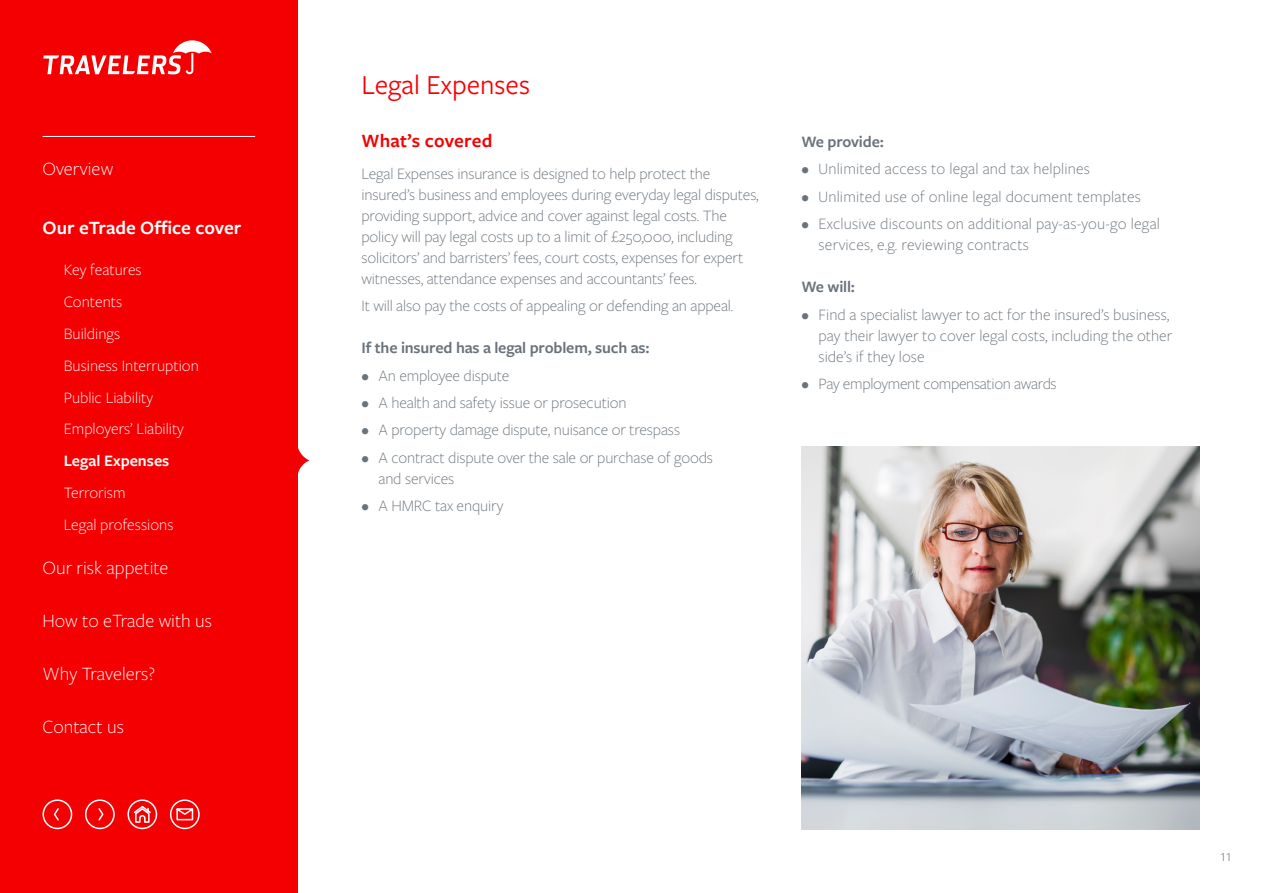
<style>
.page{position:relative;width:1263px;height:893px;background:#fff}
.page>*{position:absolute;margin:0;border:0;box-sizing:border-box;transform-origin:0 0}
.Timeline_Year{font:28.5px "Freight Sans Pro";color:#f50002}
.Timeline_Year-2{font:300 19.5px "Freight Sans Pro";color:#fff}
.Timeline_Year-3{font:600 19.5px "Freight Sans Pro";color:#fff}
.Timeline_Year-4{font:600 19.5px "Freight Sans Pro";letter-spacing:.005em;color:#f50002}
.Timeline_Year-5{font:300 16.5px/21px "Freight Sans Pro";letter-spacing:-.01em;color:#6a737b}
.Timeline_Year-6{font:300 16.5px/21px "Freight Sans Pro";letter-spacing:.01em;color:#6a737b}
.Timeline_Year-7{font:300 16.5px "Freight Sans Pro";color:#fff}
.Timeline_Year-8{font:600 16.5px "Freight Sans Pro";letter-spacing:-.01em;color:#6a737b}
.Timeline_Year-9{font:600 16.5px "Freight Sans Pro";color:#fff}
</style>
<div class="page">
<img style="left:801px;top:447px;width:398px;height:382px">
<div style="left:0;top:0;width:298px;height:893px;background:#f50002"></div>
<svg style="left:43px;top:40px;width:169px;height:34px"></svg>
<div style="left:127px;top:799px;width:30px;height:30px;border:2px solid #fff;border-radius:50%"></div>
<svg style="left:132px;top:805px;width:20px;height:19px"></svg>
<div style="left:43px;top:799px;width:29px;height:30px;border:2px solid #fff;border-radius:50%"></div>
<svg style="left:53px;top:808px;width:6px;height:13px"></svg>
<div style="left:170px;top:799px;width:30px;height:30px;border:2px solid #fff;border-radius:50%"></div>
<svg style="left:176px;top:808px;width:18px;height:13px"></svg>
<div style="left:85px;top:799px;width:30px;height:30px;border:2px solid #fff;border-radius:50%"></div>
<svg style="left:98px;top:808px;width:6px;height:13px"></svg>
<svg style="left:298px;top:447px;width:11px;height:26px"></svg>
<hr style="left:43px;top:136px;width:212px;height:1px;background:#fff">
<p class="Timeline_Year-2" style="left:43px;top:156px;width:72px">Overview</p>
<p class="Timeline_Year-3" style="left:43px;top:214px;width:200px">Our eTrade Office cover</p>
<p class="Timeline_Year-7" style="left:64px;top:259px;width:79px">Key features</p>
<p class="Timeline_Year-7" style="left:64px;top:291px;width:60px">Contents</p>
<p class="Timeline_Year-7" style="left:64px;top:322px;width:58px">Buildings</p>
<p class="Timeline_Year-7" style="left:64px;top:354px;width:137px">Business Interruption</p>
<p class="Timeline_Year-7" style="left:64px;top:386px;width:91px">Public Liability</p>
<p class="Timeline_Year-7" style="left:64px;top:418px;width:122px">Employers’ Liability</p>
<p class="Timeline_Year-9" style="left:64px;top:450px;width:107px">Legal Expenses</p>
<p class="Timeline_Year-7" style="left:64px;top:482px;width:63px">Terrorism</p>
<p class="Timeline_Year-7" style="left:64px;top:514px;width:111px">Legal professions</p>
<p class="Timeline_Year-2" style="left:43px;top:554px;width:127px">Our risk appetite</p>
<p class="Timeline_Year-2" style="left:43px;top:608px;width:171px">How to eTrade with us</p>
<p class="Timeline_Year-2" style="left:43px;top:661px;width:114px">Why Travelers?</p>
<p class="Timeline_Year-2" style="left:43px;top:714px;width:83px">Contact us</p>
<p class="Timeline_Year" style="left:361px;top:66px;width:170px">Legal Expenses</p>
<p class="Timeline_Year-4" style="left:361px;top:127px;width:132px">What’s covered</p>
<p class="Timeline_Year-5" style="left:361px;top:162px;width:399px">Legal Expenses insurance is designed to help protect the insured’s business and employees during everyday legal disputes, providing support, advice and cover against legal costs. The policy will pay legal costs up to a limit of £250,000, including solicitors’ and barristers’ fees, court costs, expenses for expert witnesses, attendance expenses and accountants’ fees.</p>
<p class="Timeline_Year-5" style="left:361px;top:294px;width:373px">It will also pay the costs of appealing or defending an appeal.</p>
<p class="Timeline_Year-8" style="left:361px;top:337px;width:290px">If the insured has a legal problem, such as:</p>
<p class="Timeline_Year-5" style="left:361px;top:364px;width:149px">• An employee dispute</p>
<p class="Timeline_Year-5" style="left:361px;top:391px;width:267px">• A health and safety issue or prosecution</p>
<p class="Timeline_Year-5" style="left:361px;top:419px;width:320px">• A property damage dispute, nuisance or trespass</p>
<p class="Timeline_Year-5" style="left:378px;top:446px;width:336px;text-indent:-17px">• A contract dispute over the sale or purchase of goods and services</p>
<p class="Timeline_Year-5" style="left:361px;top:495px;width:144px">• A HMRC tax enquiry</p>
<p class="Timeline_Year-8" style="left:801px;top:130px;width:84px">We provide:</p>
<p class="Timeline_Year-6" style="left:801px;top:158px;width:290px">• Unlimited access to legal and tax helplines</p>
<p class="Timeline_Year-6" style="left:801px;top:185px;width:341px">• Unlimited use of online legal document templates</p>
<p class="Timeline_Year-6" style="left:819px;top:212px;width:343px;text-indent:-17px">• Exclusive discounts on additional pay-as-you-go legal services, e.g. reviewing contracts</p>
<p class="Timeline_Year-8" style="left:801px;top:276px;width:55px">We will:</p>
<p class="Timeline_Year-5" style="left:819px;top:303px;width:355px;text-indent:-17px">• Find a specialist lawyer to act for the insured’s business, pay their lawyer to cover legal costs, including the other side’s if they lose</p>
<p class="Timeline_Year-5" style="left:801px;top:372px;width:257px">• Pay employment compensation awards</p>
<p class="Timeline_Year-5" style="left:1220px;top:845px;width:12px">11</p>
</div>
